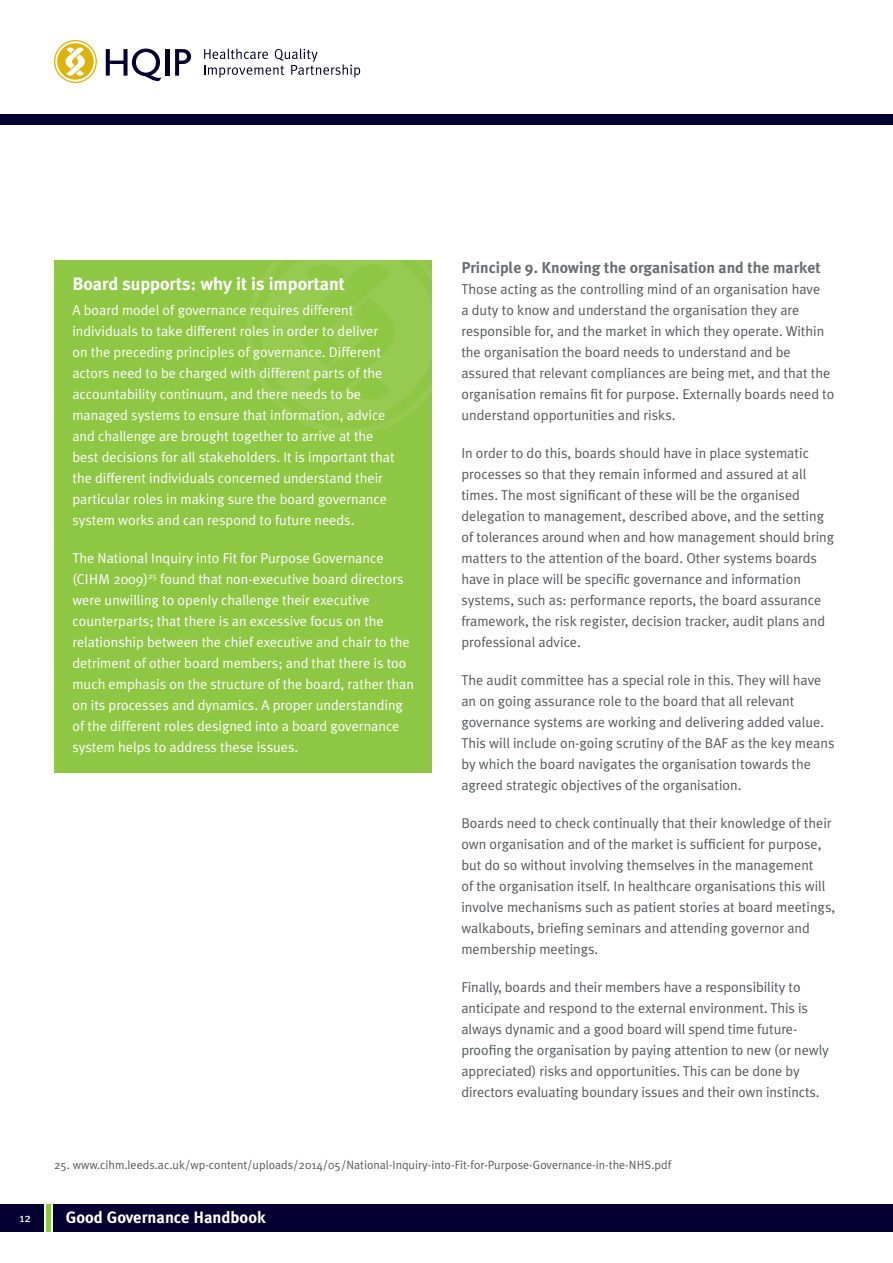
<style>
.page{position:relative;width:893px;height:1263px;background:#fff}
.page>*{position:absolute;margin:0;border:0;box-sizing:border-box;transform-origin:0 0}
.t1{font:700 18px "Meta Plus";color:#fff}
.t2{font:700 16.5px "Meta Plus";color:#fff}
.t3{font:700 15.75px "Meta Plus";color:#6c6d70}
.t4{font:14.25px/21px "Meta Plus Normal";color:#57585a}
.t5{font:14.25px/21px "Meta Plus Normal";color:#fff}
.t6{font:12px "Meta Plus Normal";color:#57585a}
.t7{font:12px "Meta Plus";color:#fff}
</style>
<div class="page">
<div style="left:0;top:115px;width:892px;height:10px;background:#040031"></div>
<div style="left:46px;top:1204px;width:5px;height:28px;background:#8ec743"></div>
<div style="left:0;top:1204px;width:43px;height:28px;background:#040031"></div>
<div style="left:54px;top:1204px;width:838px;height:28px;background:#040031"></div>
<svg style="left:204px;top:49px;width:156px;height:29px"></svg>
<svg style="left:54px;top:40px;width:43px;height:43px"></svg>
<svg style="left:106px;top:49px;width:56px;height:32px"></svg>
<hr style="left:165px;top:49px;width:4px;height:27px;background:#040031">
<svg style="left:175px;top:49px;width:16px;height:27px"></svg>
<div style="left:54px;top:260px;width:378px;height:513px;background:#8ec743"></div>
<svg style="left:246px;top:261px;width:186px;height:173px"></svg>
<p class="t1" style="left:72px;top:273px;width:274px">Board supports: why it is important</p>
<p class="t5" style="left:72px;top:299px;width:324px">A board model of governance requires different individuals to take different roles in order to deliver on the preceding principles of governance. Different actors need to be charged with different parts of the accountability continuum, and there needs to be managed systems to ensure that information, advice and challenge are brought together to arrive at the best decisions for all stakeholders. It is important that the different individuals concerned understand their particular roles in making sure the board governance system works and can respond to future needs.</p>
<p class="t5" style="left:72px;top:547px;width:343px">The National Inquiry into Fit for Purpose Governance (CIHM 2009)<sup>25</sup> found that non-executive board directors were unwilling to openly challenge their executive counterparts; that there is an excessive focus on the relationship between the chief executive and chair to the detriment of other board members; and that there is too much emphasis on the structure of the board, rather than on its processes and dynamics. A proper understanding of the different roles designed into a board governance system helps to address these issues.</p>
<p class="t3" style="left:461px;top:258px;width:361px">Principle 9. Knowing the organisation and the market</p>
<p class="t4" style="left:461px;top:278px;width:375px">Those acting as the controlling mind of an organisation have<br>a duty to know and understand the organisation they are responsible for, and the market in which they operate. Within the organisation the board needs to understand and be assured that relevant compliances are being met, and that the organisation remains fit for purpose. Externally boards need to understand opportunities and risks.</p>
<p class="t4" style="left:461px;top:442px;width:374px">In order to do this, boards should have in place systematic processes so that they remain informed and assured at all times. The most significant of these will be the organised delegation to management, described above, and the setting of tolerances around when and how management should bring matters to the attention of the board. Other systems boards have in place will be specific governance and information systems, such as: performance reports, the board assurance framework, the risk register, decision tracker, audit plans and professional advice.</p>
<p class="t4" style="left:461px;top:669px;width:375px">The audit committee has a special role in this. They will have an on going assurance role to the board that all relevant governance systems are working and delivering added value.<br>This will include on-going scrutiny of the BAF as the key means by which the board navigates the organisation towards the agreed strategic objectives of the organisation.</p>
<p class="t4" style="left:461px;top:812px;width:375px">Boards need to check continually that their knowledge of their own organisation and of the market is sufficient for purpose, but do so without involving themselves in the management<br>of the organisation itself. In healthcare organisations this will involve mechanisms such as patient stories at board meetings, walkabouts, briefing seminars and attending governor and membership meetings.</p>
<p class="t4" style="left:461px;top:976px;width:369px">Finally, boards and their members have a responsibility to anticipate and respond to the external environment. This is always dynamic and a good board will spend time future&shy;proofing the organisation by paying attention to new (or newly appreciated) risks and opportunities. This can be done by directors evaluating boundary issues and their own instincts.</p>
<p class="t6" style="left:54px;top:1158px;width:619px">25. www.cihm.leeds.ac.uk/wp-content/uploads/2014/05/National-Inquiry-into-Fit-for-Purpose-Governance-in-the-NHS.pdf</p>
<p class="t7" style="left:20px;top:1211px;width:13px">12</p>
<p class="t2" style="left:66px;top:1208px;width:201px">Good Governance Handbook</p>
</div>
